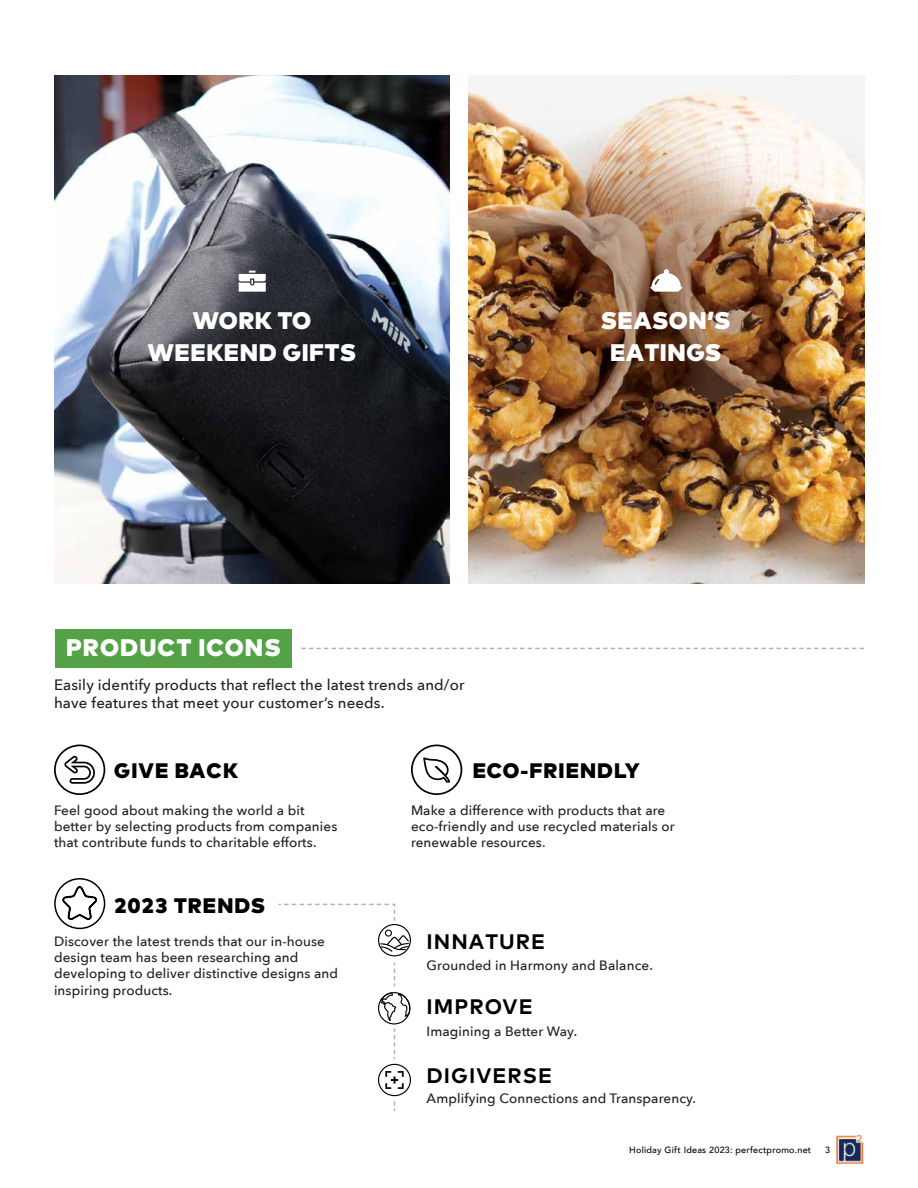
<style>
.page{position:relative;width:918px;height:1188px;background:#fff}
.page>*{position:absolute;margin:0;border:0;box-sizing:border-box;transform-origin:0 0}
.t1{font:900 24px/31.5px "Mark";letter-spacing:.025em;color:#fff;text-align:center}
.t2{font:900 24px "Mark";letter-spacing:.05em;color:#fff}
.t3{font:900 21px "Mark";letter-spacing:.05em;color:#000}
.t4{font:700 21px "Mark";letter-spacing:.05em;color:#000}
.t5{font:500 15px/18px "Avenir Next";letter-spacing:.01em;color:#221e21}
.t6{font:500 13.5px/16.2px "Avenir Next";letter-spacing:.01em;color:#221e21}
.t7{font:500 9px "Avenir";letter-spacing:.025em;color:#000}
</style>
<div class="page">
<img style="left:836px;top:1134px;width:28px;height:29px">
<div style="left:55px;top:629px;width:237px;height:39px;background:#53a346"></div>
<img style="left:54px;top:76px;width:396px;height:507px">
<img style="left:468px;top:76px;width:396px;height:507px">
<svg style="left:239px;top:271px;width:27px;height:21px"></svg>
<svg style="left:650px;top:269px;width:32px;height:23px"></svg>
<svg style="left:411px;top:745px;width:51px;height:50px"></svg>
<svg style="left:54px;top:745px;width:51px;height:50px"></svg>
<svg style="left:301px;top:648px;width:563px;height:1px"></svg>
<svg style="left:278px;top:903px;width:133px;height:208px"></svg>
<svg style="left:61px;top:885px;width:38px;height:36px"></svg>
<div style="left:54px;top:878px;width:51px;height:51px;border:2px solid #000;border-radius:50%"></div>
<h1 class="t1" style="left:148px;top:304px;width:210px">WORK TO<br>WEEKEND GIFTS</h1>
<h1 class="t1" style="left:601px;top:304px;width:131px">SEASON’S<br>EATINGS</h1>
<h1 class="t2" style="left:66px;top:632px;width:216px">PRODUCT ICONS</h1>
<p class="t5" style="left:54px;top:675px;width:412px">Easily identify products that reflect the latest trends and/or have features that meet your customer’s needs.</p>
<h2 class="t3" style="left:114px;top:757px;width:125px">GIVE BACK</h2>
<h2 class="t3" style="left:473px;top:757px;width:169px">ECO-FRIENDLY</h2>
<p class="t6" style="left:54px;top:802px;width:285px">Feel good about making the world a bit better by selecting products from companies that contribute funds to charitable efforts.</p>
<h2 class="t3" style="left:114px;top:891px;width:152px">2023 TRENDS</h2>
<p class="t6" style="left:54px;top:933px;width:286px">Discover the latest trends that our in-house design team has been researching and developing to deliver distinctive designs and inspiring products.</p>
<p class="t6" style="left:411px;top:802px;width:265px">Make a difference with products that are eco-friendly and use recycled materials or renewable resources.</p>
<h2 class="t4" style="left:427px;top:927px;width:120px">INNATURE</h2>
<p class="t6" style="left:427px;top:957px;width:228px">Grounded in Harmony and Balance.</p>
<h2 class="t4" style="left:427px;top:993px;width:108px">IMPROVE</h2>
<p class="t6" style="left:427px;top:1023px;width:152px">Imagining a Better Way.</p>
<h2 class="t4" style="left:427px;top:1062px;width:127px">DIGIVERSE</h2>
<p class="t6" style="left:427px;top:1090px;width:271px">Amplifying Connections and Transparency.</p>
<p class="t7" style="left:629px;top:1142px;width:184px">Holiday Gift Ideas 2023: perfectpromo.net</p>
<p class="t7" style="left:825px;top:1142px;width:7px">3</p>
</div>
